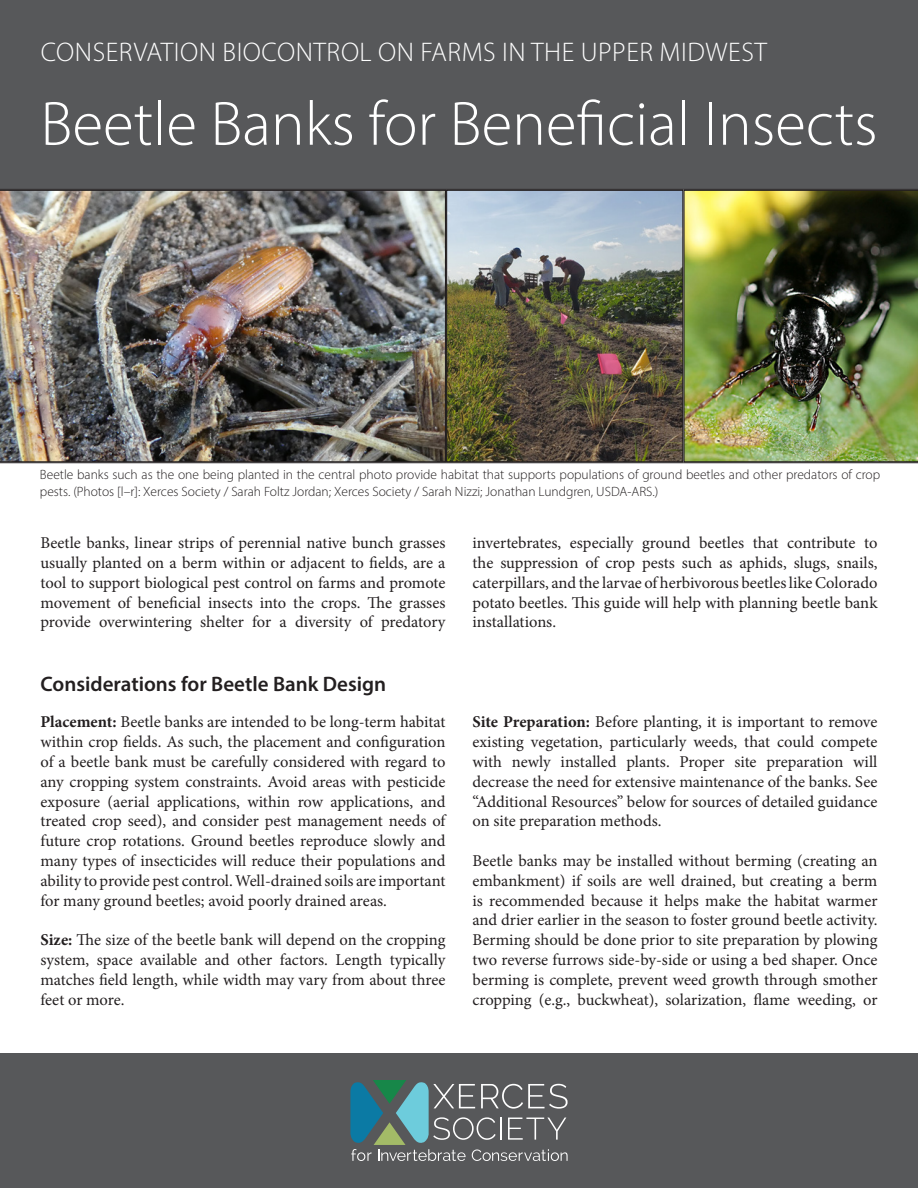
<style>
.page{position:relative;width:918px;height:1188px;background:#fff}
.page>*{position:absolute;margin:0;border:0;box-sizing:border-box;transform-origin:0 0}
.t1{font:300 63px "Myriad Pro";color:#fff}
.t2{font:300 27px "Myriad Pro";letter-spacing:.02em;color:#fff}
.t3{font:600 21px "Myriad Pro";color:#231f20}
.t4{font:16.5px/19.8px "Minion Pro";color:#231f20;text-align:justify}
.t5{font:300 13.5px/16.2px "Myriad Pro";color:#231f20}
.s1{font-weight:700}
</style>
<div class="page">
<div style="left:0;top:0;width:918px;height:189px;background:#57585a"></div>
<hr style="left:0;top:189px;width:446px;height:1px;background:#231f20">
<hr style="left:446px;top:189px;width:237px;height:1px;background:#231f20">
<hr style="left:683px;top:189px;width:235px;height:1px;background:#231f20">
<hr style="left:0;top:462px;width:446px;height:1px;background:#231f20">
<hr style="left:446px;top:462px;width:237px;height:1px;background:#231f20">
<hr style="left:683px;top:462px;width:235px;height:1px;background:#231f20">
<img style="left:448px;top:192px;width:233px;height:268px">
<img style="left:0;top:190px;width:446px;height:272px">
<div style="left:446px;top:190px;width:237px;height:272px;border:1px solid #231f20"></div>
<img style="left:683px;top:190px;width:235px;height:272px">
<div style="left:0;top:1053px;width:918px;height:135px;background:#57585a"></div>
<svg style="left:350px;top:1080px;width:218px;height:81px"></svg>
<h2 class="t2" style="left:41px;top:36px;width:728px">CONSERVATION BIOCONTROL ON FARMS IN THE UPPER MIDWEST</h2>
<h1 class="t1" style="left:40px;top:86px;width:839px">Beetle Banks for Beneficial Insects</h1>
<p class="t5" style="left:40px;top:467px;width:842px">Beetle banks such as the one being planted in the central photo provide habitat that supports populations of ground beetles and other predators of crop pests. (Photos [l–r]: Xerces Society / Sarah Foltz Jordan; Xerces Society / Sarah Nizzi; Jonathan Lundgren, USDA-ARS.)</p>
<p class="t4" style="left:40px;top:533px;width:407px">Beetle banks, linear strips of perennial native bunch grasses usually planted on a berm within or adjacent to fields, are a tool to support biological pest control on farms and promote movement of beneficial insects into the crops. The grasses provide overwintering shelter for a diversity of predatory</p>
<p class="t4" style="left:472px;top:533px;width:407px">invertebrates, especially ground beetles that contribute to the suppression of crop pests such as aphids, slugs, snails, caterpillars, and the larvae of herbivorous beetles like Colorado potato beetles. This guide will help with planning beetle bank installations.</p>
<p class="t3" style="left:40px;top:670px;width:347px">Considerations for Beetle Bank Design</p>
<p class="t4" style="left:40px;top:712px;width:407px"><span class="s1">Placement:</span> Beetle banks are intended to be long-term habitat within crop fields. As such, the placement and configuration of a beetle bank must be carefully considered with regard to any cropping system constraints. Avoid areas with pesticide exposure (aerial applications, within row applications, and treated crop seed), and consider pest management needs of future crop rotations. Ground beetles reproduce slowly and many types of insecticides will reduce their populations and ability to provide pest control. Well-drained soils are important for many ground beetles; avoid poorly drained areas.</p>
<p class="t4" style="left:40px;top:930px;width:407px"><span class="s1">Size:</span> The size of the beetle bank will depend on the cropping system, space available and other factors. Length typically matches field length, while width may vary from about three feet or more.</p>
<p class="t4" style="left:472px;top:712px;width:407px"><span class="s1">Site Preparation:</span> Before planting, it is important to remove existing vegetation, particularly weeds, that could compete with newly installed plants. Proper site preparation will decrease the need for extensive maintenance of the banks. See “Additional Resources” below for sources of detailed guidance on site preparation methods.</p>
<p class="t4" style="left:472px;top:851px;width:407px">Beetle banks may be installed without berming (creating an embankment) if soils are well drained, but creating a berm is recommended because it helps make the habitat warmer and drier earlier in the season to foster ground beetle activity.<br>Berming should be done prior to site preparation by plowing two reverse furrows side-by-side or using a bed shaper. Once berming is complete, prevent weed growth through smother cropping (e.g., buckwheat), solarization, flame weeding, or</p>
</div>
